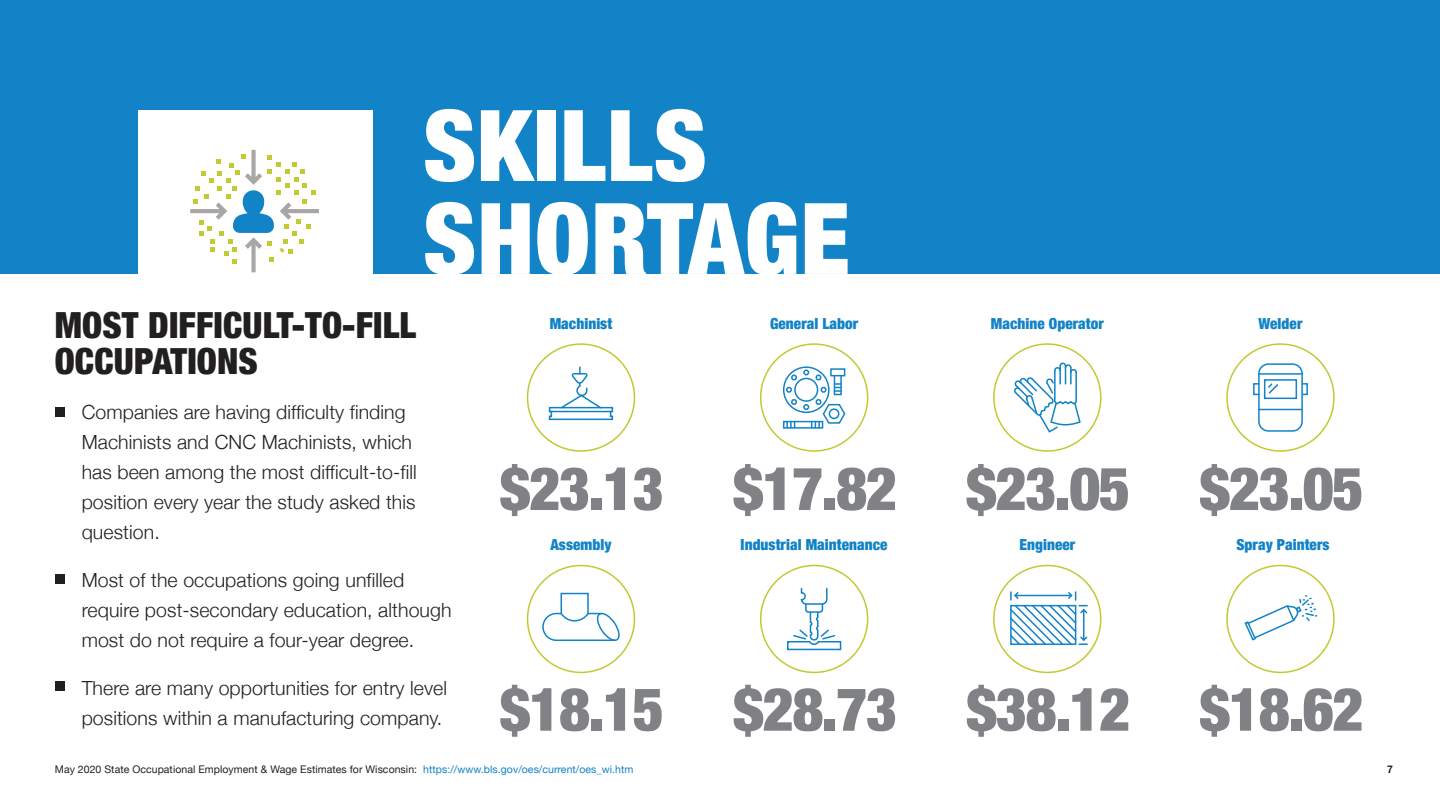
<style>
.page{position:relative;width:1440px;height:810px;background:#fff}
.page>*{position:absolute;margin:0;border:0;box-sizing:border-box;transform-origin:0 0}
.t1{font:900 condensed 60px "Helvetica Neue";letter-spacing:-.025em;color:#808285}
.t2{font:900 condensed 60px "Helvetica Neue";letter-spacing:-.025em;color:#808184}
.t3{font:900 condensed 36px/36px "Helvetica Neue";letter-spacing:.005em;color:#221f20}
.t4{font:300 19.5px/30px "Helvetica Neue";letter-spacing:.005em;color:#221f20}
.t5{font:900 condensed 15.23px "Helvetica Neue";letter-spacing:.005em;color:#1183c6}
.t6{font:900 condensed 15.23px "Helvetica Neue";letter-spacing:.005em;color:#0f82c5}
.t7{font:10.5px "Helvetica Neue";letter-spacing:.005em;color:#221f20}
.t8{font:700 10.5px "Helvetica Neue";color:#221f20}
.s1{color:#1183c6}
</style>
<div class="page">
<div style="left:0;top:0;width:1440px;height:273px;background:#1183c6"></div>
<svg style="left:425px;top:109px;width:49px;height:73px"></svg>
<svg style="left:481px;top:110px;width:54px;height:71px"></svg>
<div style="left:537px;top:110px;width:18px;height:71px;background:#fff"></div>
<svg style="left:564px;top:110px;width:41px;height:71px"></svg>
<svg style="left:611px;top:109px;width:94px;height:73px"></svg>
<svg style="left:425px;top:202px;width:49px;height:72px"></svg>
<svg style="left:482px;top:203px;width:48px;height:71px"></svg>
<svg style="left:537px;top:202px;width:51px;height:72px"></svg>
<svg style="left:595px;top:202px;width:201px;height:72px"></svg>
<svg style="left:805px;top:203px;width:43px;height:71px"></svg>
<div style="left:138px;top:110px;width:235px;height:210px;background:#fff"></div>
<svg style="left:190px;top:150px;width:129px;height:122px"></svg>
<div style="left:55px;top:407px;width:9px;height:9px;background:#221f20"></div>
<div style="left:55px;top:575px;width:9px;height:9px;background:#221f20"></div>
<div style="left:55px;top:681px;width:9px;height:10px;background:#221f20"></div>
<div style="left:1226px;top:343px;width:109px;height:109px;border:2px solid #c1ca30;border-radius:50%"></div>
<div style="left:1264px;top:379px;width:33px;height:20px;border:2px solid #1183c6"></div>
<div style="left:1302px;top:383px;width:6px;height:12px;border:2px solid #1183c6"></div>
<div style="left:1253px;top:383px;width:6px;height:12px;border:2px solid #1183c6"></div>
<hr style="left:1259px;top:373px;width:43px;height:2px;background:#1183c6">
<hr style="left:1259px;top:409px;width:43px;height:1px;background:#1183c6">
<div style="left:1258px;top:363px;width:45px;height:69px;border:2px solid #1183c6;border-radius:9px"></div>
<svg style="left:1268px;top:383px;width:11px;height:11px"></svg>
<div style="left:1226px;top:565px;width:109px;height:108px;border:2px solid #c1ca30;border-radius:50%"></div>
<svg style="left:1244px;top:595px;width:73px;height:46px"></svg>
<div style="left:993px;top:565px;width:109px;height:108px;border:2px solid #c1ca30;border-radius:50%"></div>
<svg style="left:1010px;top:591px;width:78px;height:54px"></svg>
<div style="left:993px;top:343px;width:109px;height:109px;border:2px solid #c1ca30;border-radius:50%"></div>
<svg style="left:1014px;top:362px;width:67px;height:71px"></svg>
<div style="left:760px;top:343px;width:108px;height:109px;border:2px solid #c1ca30;border-radius:50%"></div>
<div style="left:783px;top:366px;width:47px;height:47px;border:2px solid #1183c6;border-radius:50%"></div>
<div style="left:783px;top:421px;width:40px;height:8px;border:2px solid #1183c6"></div>
<svg style="left:786px;top:369px;width:60px;height:59px"></svg>
<div style="left:760px;top:565px;width:108px;height:108px;border:2px solid #c0ca30;border-radius:50%"></div>
<svg style="left:787px;top:587px;width:55px;height:64px"></svg>
<div style="left:527px;top:565px;width:108px;height:108px;border:2px solid #c1ca30;border-radius:50%"></div>
<div style="left:561px;top:593px;width:28px;height:21px;border:2px solid #1183c6"></div>
<svg style="left:542px;top:611px;width:78px;height:30px"></svg>
<div style="left:527px;top:343px;width:108px;height:109px;border:2px solid #c0ca30;border-radius:50%"></div>
<svg style="left:548px;top:367px;width:66px;height:54px"></svg>
<hr style="left:551px;top:411px;width:60px;height:1px;background:#0f82c5">
<h2 class="t3" style="left:55px;top:306px;width:363px">MOST DIFFICULT-TO-FILL<br>OCCUPATIONS</h2>
<p class="t6" style="left:550px;top:311px;width:64px">Machinist</p>
<p class="t4" style="left:82px;top:395px;width:337px">Companies are having difficulty finding Machinists and CNC Machinists, which has been among the most difficult-to-fill position every year the study asked this question.</p>
<p class="t4" style="left:82px;top:563px;width:371px">Most of the occupations going unfilled require post-secondary education, although most do not require a four-year degree.</p>
<p class="t4" style="left:82px;top:671px;width:367px">There are many opportunities for entry level positions within a manufacturing company.</p>
<p class="t7" style="left:55px;top:761px;width:580px">May 2020 State Occupational Employment &amp; Wage Estimates for Wisconsin: <span class="s1">https://www.bls.gov/oes/current/oes_wi.htm</span></p>
<h1 class="t2" style="left:500px;top:439px;width:166px">$23.13</h1>
<p class="t5" style="left:550px;top:532px;width:63px">Assembly</p>
<h1 class="t1" style="left:500px;top:660px;width:166px">$18.15</h1>
<p class="t5" style="left:770px;top:311px;width:90px">General Labor</p>
<p class="t5" style="left:991px;top:311px;width:114px">Machine Operator</p>
<h1 class="t1" style="left:733px;top:439px;width:166px">$17.82</h1>
<h1 class="t1" style="left:966px;top:439px;width:166px">$23.05</h1>
<p class="t6" style="left:741px;top:532px;width:148px">Industrial Maintenance</p>
<p class="t5" style="left:1019px;top:532px;width:57px">Engineer</p>
<h1 class="t2" style="left:733px;top:660px;width:166px">$28.73</h1>
<h1 class="t1" style="left:966px;top:660px;width:166px">$38.12</h1>
<p class="t5" style="left:1259px;top:311px;width:45px">Welder</p>
<h1 class="t1" style="left:1199px;top:439px;width:166px">$23.05</h1>
<p class="t5" style="left:1236px;top:532px;width:95px">Spray Painters</p>
<h1 class="t1" style="left:1199px;top:660px;width:166px">$18.62</h1>
<p class="t8" style="left:1387px;top:761px;width:7px">7</p>
</div>
